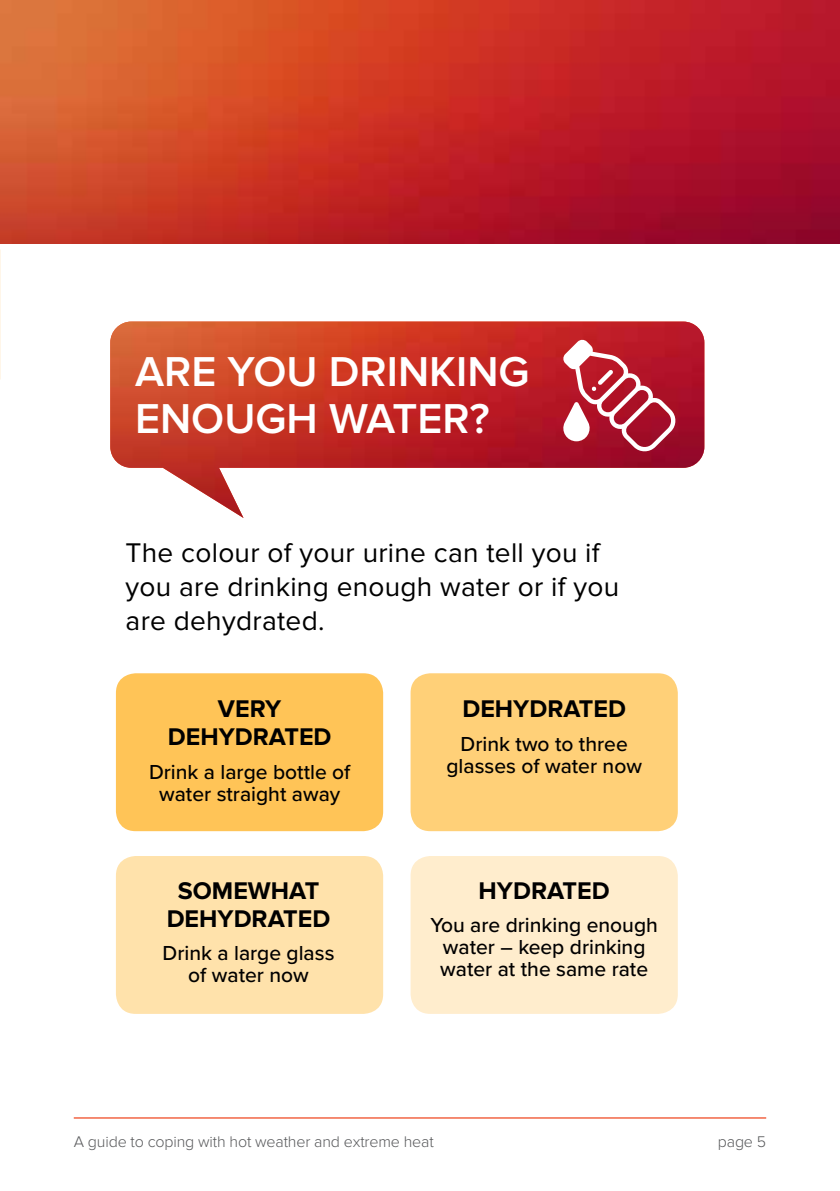
<style>
.page{position:relative;width:840px;height:1191px;background:#fff}
.page>*{position:absolute;margin:0;border:0;box-sizing:border-box;transform-origin:0 0}
.t1{font:600 43.2px/47.4px "Proxima Nova";color:#fff}
.t2{font:28px/34px "Proxima Nova";letter-spacing:.01em;color:#000}
.t3{font:700 25px/28px "Proxima Nova";color:#000;text-align:center}
.t4{font:500 21px/22px "Proxima Nova";color:#000;text-align:center}
.t5{font:300 16px "Proxima Nova";letter-spacing:-.01em;color:#58595b}
</style>
<div class="page">
<hr style="left:74px;top:1117px;width:691px;height:1px;background:#f15b38">
<img style="left:0;top:0;width:839px;height:244px">
<div style="left:116px;top:673px;width:267px;height:158px;background:#ffc457;border-radius:20px"></div>
<div style="left:410px;top:673px;width:267px;height:158px;background:#ffd078;border-radius:20px"></div>
<div style="left:116px;top:856px;width:267px;height:158px;background:#ffe2ab;border-radius:20px"></div>
<div style="left:410px;top:856px;width:267px;height:158px;background:#ffedcd;border-radius:20px"></div>
<img style="left:110px;top:321px;width:594px;height:197px">
<svg style="left:560px;top:339px;width:116px;height:114px"></svg>
<h1 class="t1" style="left:135px;top:349px;width:396px">ARE YOU DRINKING<br>ENOUGH WATER?</h1>
<h2 class="t2" style="left:125px;top:536px;width:495px">The colour of your urine can tell you if you are drinking enough water or if you are dehydrated.</h2>
<p class="t3" style="left:168px;top:695px;width:165px">VERY<br>DEHYDRATED</p>
<p class="t4" style="left:149px;top:760px;width:203px">Drink a large bottle of water straight away</p>
<p class="t3" style="left:166px;top:877px;width:165px">SOMEWHAT<br>DEHYDRATED</p>
<p class="t4" style="left:162px;top:941px;width:173px">Drink a large glass of water now</p>
<p class="t3" style="left:462px;top:695px;width:165px">DEHYDRATED</p>
<p class="t4" style="left:446px;top:732px;width:197px">Drink two to three glasses of water now</p>
<p class="t3" style="left:478px;top:877px;width:132px">HYDRATED</p>
<p class="t4" style="left:430px;top:913px;width:229px">You are drinking enough water – keep drinking water at the same rate</p>
<p class="t5" style="left:74px;top:1134px;width:361px">A guide to coping with hot weather and extreme heat</p>
<p class="t5" style="left:717px;top:1134px;width:50px">page 5</p>
</div>
